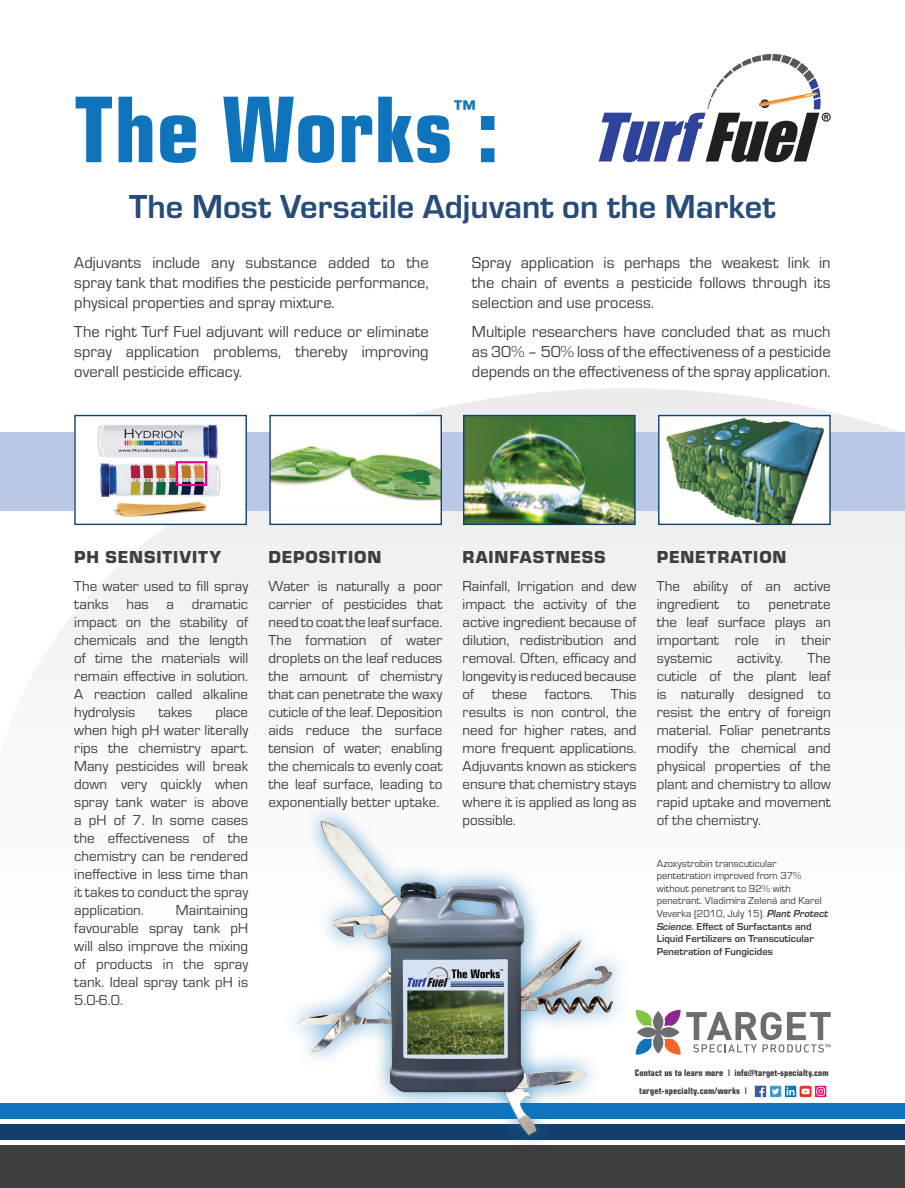
<style>
.page{position:relative;width:905px;height:1188px;background:#fff}
.page>*{position:absolute;margin:0;border:0;box-sizing:border-box;transform-origin:0 0}
.t1{font:98.25px "Eurostile Con Hea";letter-spacing:.005em;color:#1074bc}
.t2{font:700 34.5px "Eurostile";color:#284c78}
.t3{font:25.05px "Eurostile Con Hea";color:#1074bc}
.t4{font:900 18px "Eurostile";letter-spacing:.05em;color:#3e3e3f}
.t5{font:16.5px/19.8px "Eurostile";color:#3e3e3f;text-align:justify}
.t6{font:15px/18px "Eurostile";color:#3e3e3f;text-align:justify}
.t7{font:10.5px/12.6px "Eurostile";color:#3e3e3f}
.t8{font:9.75px "Eurostile Con Hea";letter-spacing:.005em;color:#3e3e3f}
.s1{font-weight:700;font-style:italic}
.s2{font-weight:700}
</style>
<div class="page">
<img style="left:0;top:115px;width:904px;height:1031px">
<div style="left:0;top:1104px;width:904px;height:15px;background:#1074bc"></div>
<div style="left:0;top:1125px;width:904px;height:15px;background:#12406e"></div>
<div style="left:0;top:1146px;width:904px;height:42px;background:#3e3e3f"></div>
<div style="left:280px;top:802px;width:352px;height:353px;background:#1074bc;opacity:.75"></div>
<img style="left:294px;top:808px;width:318px;height:335px">
<svg style="left:598px;top:54px;width:232px;height:108px"></svg>
<div style="left:0;top:432px;width:904px;height:79px;background:#b9c8e6"></div>
<div style="left:270px;top:416px;width:171px;height:108px;background:#fff"></div>
<img style="left:271px;top:446px;width:169px;height:55px">
<div style="left:269px;top:415px;width:173px;height:110px;border:1px solid #12406e"></div>
<img style="left:76px;top:417px;width:167px;height:106px">
<div style="left:74px;top:415px;width:173px;height:110px;border:1px solid #12406e"></div>
<img style="left:465px;top:417px;width:168px;height:106px">
<div style="left:463px;top:415px;width:172px;height:110px;border:1px solid #12406e"></div>
<img style="left:661px;top:417px;width:166px;height:106px">
<div style="left:658px;top:415px;width:172px;height:110px;border:1px solid #12406e"></div>
<div style="left:176px;top:461px;width:31px;height:25px;border:2px solid #ed028c"></div>
<div style="left:769px;top:1086px;width:12px;height:11px;background:#3c9bd5"></div>
<svg style="left:772px;top:1089px;width:7px;height:5px"></svg>
<svg style="left:784px;top:1086px;width:12px;height:11px"></svg>
<svg style="left:786px;top:1087px;width:8px;height:8px"></svg>
<div style="left:754px;top:1086px;width:12px;height:11px;background:#3b5a9a"></div>
<svg style="left:759px;top:1087px;width:5px;height:10px"></svg>
<svg style="left:799px;top:1086px;width:12px;height:11px"></svg>
<svg style="left:801px;top:1089px;width:8px;height:5px"></svg>
<svg style="left:814px;top:1086px;width:12px;height:11px"></svg>
<svg style="left:816px;top:1087px;width:8px;height:9px"></svg>
<svg style="left:635px;top:1010px;width:195px;height:45px"></svg>
<h1 class="t1" style="left:74px;top:59px;width:426px">The Works :</h1>
<h3 class="t3" style="left:453px;top:91px;width:25px">™</h3>
<h2 class="t2" style="left:129px;top:182px;width:648px">The Most Versatile Adjuvant on the Market</h2>
<p class="t5" style="left:74px;top:252px;width:356px">Adjuvants include any substance added to the spray tank that modifies the pesticide performance, physical properties and spray mixture.</p>
<p class="t5" style="left:74px;top:321px;width:356px">The right Turf Fuel adjuvant will reduce or eliminate spray application problems, thereby improving overall pesticide efficacy.</p>
<p class="t5" style="left:472px;top:252px;width:360px">Spray application is perhaps the weakest link in the chain of events a pesticide follows through its selection and use process.</p>
<p class="t5" style="left:472px;top:321px;width:360px">Multiple researchers have concluded that as much as 30% – 50% loss of the effectiveness of a pesticide depends on the effectiveness of the spray application.</p>
<p class="t4" style="left:74px;top:544px;width:148px">PH SENSITIVITY</p>
<p class="t6" style="left:74px;top:576px;width:175px">The water used to fill spray tanks has a dramatic impact on the stability of chemicals and the length of time the materials will remain effective in solution.<br>A reaction called alkaline hydrolysis</p>
<p class="t6" style="left:74px;top:702px;width:175px;text-indent:141px">place when high pH water literally rips the chemistry apart.<br>Many pesticides will break down very quickly when spray tank water is above a pH of 7. In some cases the effectiveness of the chemistry can be rendered ineffective in less time than it takes to conduct the spray application.</p>
<p class="t6" style="left:158px;top:702px;width:35px">takes</p>
<p class="t6" style="left:74px;top:900px;width:175px;text-indent:102px">Maintaining favourable spray tank pH will also improve the mixing of products in the spray tank. Ideal spray tank pH is 5.0-6.0.</p>
<p class="t4" style="left:268px;top:544px;width:114px">DEPOSITION</p>
<p class="t6" style="left:268px;top:576px;width:175px">Water is naturally a poor carrier of pesticides that need to coat the leaf surface.<br>The formation of water droplets on the leaf reduces the amount of chemistry that can penetrate the waxy cuticle of the leaf. Deposition aids reduce the surface tension of water, enabling the chemicals to evenly coat the leaf surface, leading to exponentially better uptake.</p>
<p class="t4" style="left:462px;top:544px;width:145px">RAINFASTNESS</p>
<p class="t6" style="left:462px;top:576px;width:175px">Rainfall, Irrigation and dew impact the activity of the active ingredient because of dilution, redistribution and removal. Often, efficacy and longevity is reduced because of these factors. This results is non control, the need for higher rates, and more frequent applications.<br>Adjuvants known as stickers ensure that chemistry stays where it is applied as long as possible.</p>
<p class="t4" style="left:656px;top:544px;width:131px">PENETRATION</p>
<p class="t6" style="left:656px;top:576px;width:175px">The ability of an active ingredient to penetrate the leaf surface plays an important role in their systemic</p>
<p class="t6" style="left:656px;top:648px;width:175px;text-indent:151px">The cuticle of the plant leaf is naturally designed to resist the entry of foreign material. Foliar penetrants modify the chemical and physical properties of the plant and chemistry to allow rapid uptake and movement of the chemistry.</p>
<p class="t7" style="left:656px;top:856px;width:173px">Azoxystrobin transcuticular pentetration improved from 37% without penetrant to 92% with penetrant. Vladimíra Zelená and Karel Veverka (2010, July 15). <span class="s1">Plant Protect Science.</span> <span class="s2">Effect of Surfactants and Liquid Fertilizers on Transcuticular Penetration of Fungicides</span></p>
<p class="t6" style="left:736px;top:648px;width:48px">activity.</p>
<p class="t8" style="left:635px;top:1066px;width:195px">Contact us to learn more | info@target-specialty.com</p>
<p class="t8" style="left:639px;top:1084px;width:109px">target-specialty.com/works |</p>
</div>
